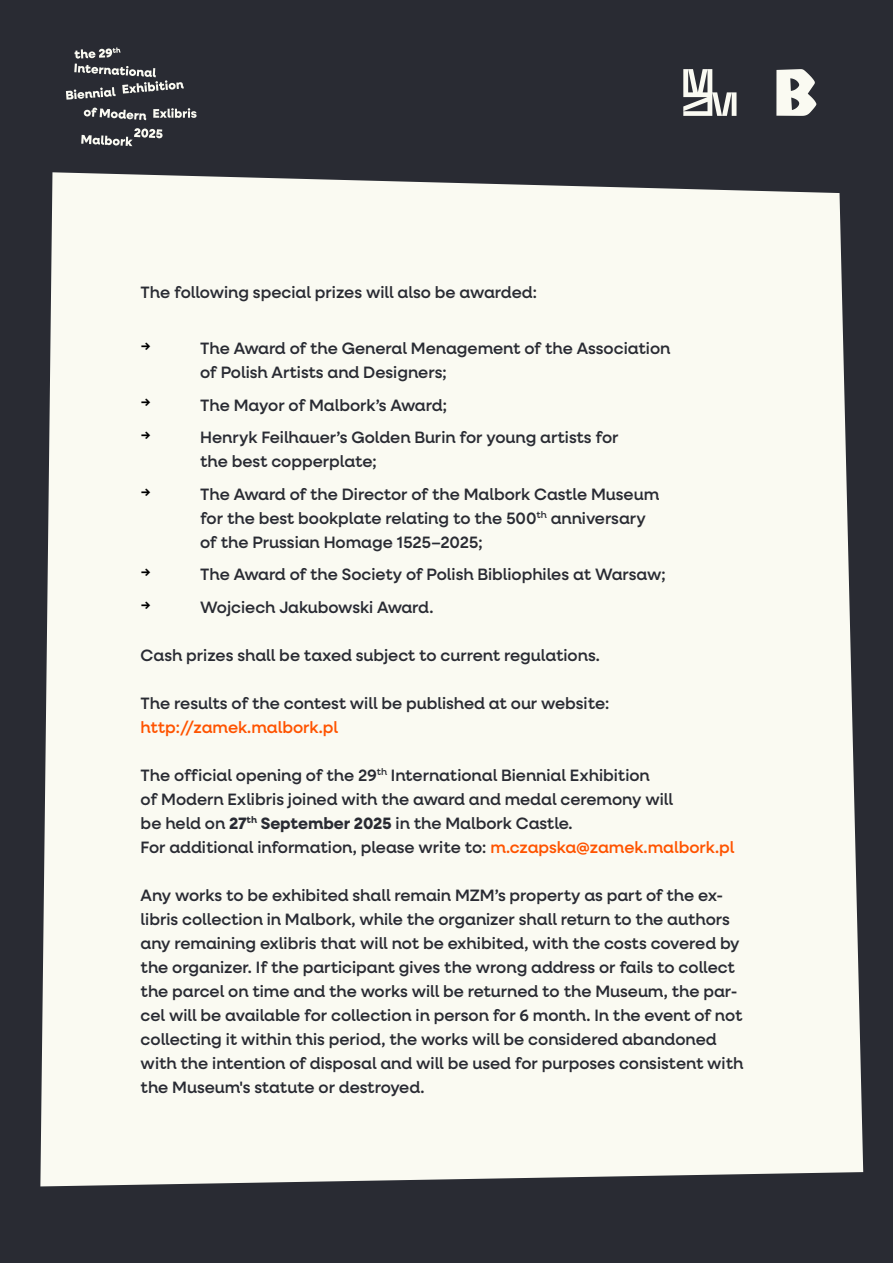
<style>
.page{position:relative;width:893px;height:1263px;background:#292b33}
.page>*{position:absolute;margin:0;border:0;box-sizing:border-box;transform-origin:0 0}
.t1{font:500 16.5px/24px "Neulis Neue";color:#292b33}
.t2{font:500 16.5px "Neulis Neue";color:#ff5300}
.t3{font:500 16.5px/33.2px "Neulis Neue";color:#000}
.s1{font-weight:700}
.s2{color:#ff5300}
</style>
<div class="page">
<div style="left:40px;top:172px;width:823px;height:1014px;background:#fafaf2"></div>
<svg style="left:66px;top:47px;width:118px;height:53px"></svg>
<svg style="left:84px;top:108px;width:62px;height:12px"></svg>
<svg style="left:153px;top:108px;width:44px;height:10px"></svg>
<svg style="left:81px;top:128px;width:82px;height:18px"></svg>
<svg style="left:776px;top:69px;width:40px;height:47px"></svg>
<svg style="left:683px;top:69px;width:53px;height:47px"></svg>
<p class="t1" style="left:141px;top:279px;width:398px">The following special prizes will also be awarded:</p>
<p class="t1" style="left:200px;top:336px;width:472px">The Award of the General Menagement of the Association of Polish Artists and Designers;</p>
<p class="t1" style="left:200px;top:388px;width:420px;line-height:32.5px">The Mayor of Malbork’s Award;<br>Henryk Feilhauer’s Golden Burin for young artists for</p>
<p class="t1" style="left:200px;top:445px;width:460px;line-height:32.5px">the best copperplate;<br>The Award of the Director of the Malbork Castle Museum</p>
<p class="t1" style="left:200px;top:505px;width:447px">for the best bookplate relating to the 500<sup>th</sup> anniversary of the Prussian Homage 1525–2025;</p>
<p class="t1" style="left:200px;top:558px;width:467px;line-height:32.5px">The Award of the Society of Polish Bibliophiles at Warsaw;<br>Wojciech Jakubowski Award.</p>
<p class="t1" style="left:141px;top:642px;width:461px">Cash prizes shall be taxed subject to current regulations.</p>
<p class="t1" style="left:141px;top:690px;width:470px">The results of the contest will be published at our website:</p>
<p class="t2" style="left:141px;top:716px;width:199px">http://zamek.malbork.pl</p>
<p class="t1" style="left:141px;top:762px;width:595px">The official opening of the 29<sup>th</sup> International Biennial Exhibition<br>of Modern Exlibris joined with the award and medal ceremony will<br>be held on <span class="s1">27</span><sup>th</sup> <span class="s1">September 2025</span> in the Malbork Castle.<br>For additional information, please write to: <span class="s2">m.czapska@zamek.malbork.pl</span></p>
<p class="t1" style="left:141px;top:882px;width:604px">Any works to be exhibited shall remain MZM’s property as part of the ex&shy;libris collection in Malbork, while the organizer shall return to the authors any remaining exlibris that will not be exhibited, with the costs covered by the organizer. If the participant gives the wrong address or fails to collect the parcel on time and the works will be returned to the Museum, the par&shy;cel will be available for collection in person for 6 month. In the event of not collecting it within this period, the works will be considered abandoned with the intention of disposal and will be used for purposes consistent with the Museum's statute or destroyed.</p>
<p class="t3" style="left:141px;top:329px;width:12px">→</p>
<p class="t3" style="left:141px;top:385px;width:12px">→ →</p>
<p class="t3" style="left:141px;top:475px;width:12px">→</p>
<p class="t3" style="left:141px;top:555px;width:12px">→ →</p>
</div>
